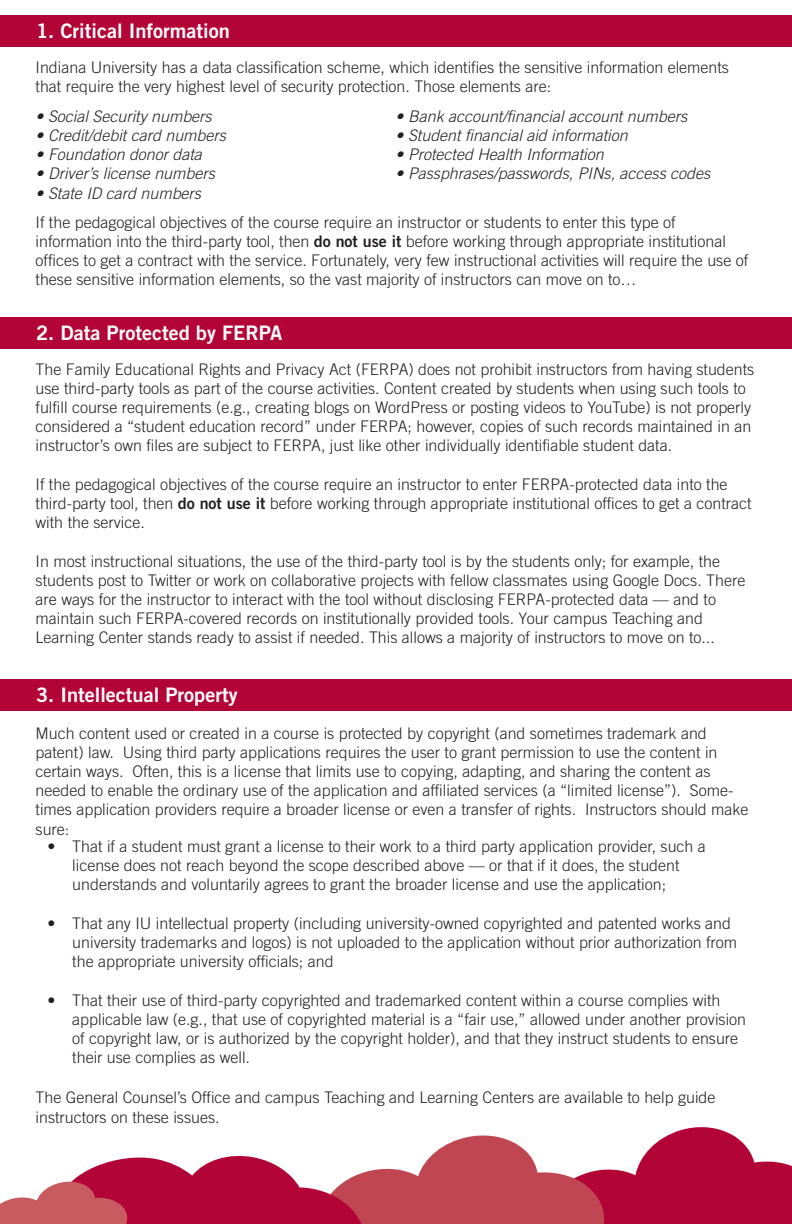
<style>
.page{position:relative;width:792px;height:1224px;background:#fff}
.page>*{position:absolute;margin:0;border:0;box-sizing:border-box;transform-origin:0 0}
.t1{font:20px "Trade Gothic Bold Two";color:#fff}
.t2{font:300 16px/19.2px "Trade Gothic";color:#231f20}
.t3{font:italic 300 16px "Trade Gothic";color:#231f20}
.s1{font-family:"Trade Gothic Bold Two";font-weight:400}
</style>
<div class="page">
<svg style="left:0;top:1127px;width:792px;height:97px"></svg>
<div style="left:0;top:15px;width:792px;height:32px;background:#b30437"></div>
<div style="left:0;top:317px;width:792px;height:32px;background:#b30437"></div>
<div style="left:0;top:679px;width:792px;height:32px;background:#b30437"></div>
<p class="t1" style="left:36px;top:18px;width:195px">1. Critical Information</p>
<p class="t2" style="left:36px;top:57px;width:695px">Indiana University has a data classification scheme, which identifies the sensitive information elements that require the very highest level of security protection. Those elements are:</p>
<p class="t3" style="left:36px;top:107px;width:178px">• Social Security numbers</p>
<p class="t3" style="left:396px;top:107px;width:293px">• Bank account/financial account numbers</p>
<p class="t3" style="left:36px;top:126px;width:192px">• Credit/debit card numbers</p>
<p class="t3" style="left:396px;top:126px;width:234px">• Student financial aid information</p>
<p class="t3" style="left:36px;top:145px;width:168px">• Foundation donor data</p>
<p class="t3" style="left:396px;top:145px;width:210px">• Protected Health Information</p>
<p class="t3" style="left:36px;top:164px;width:181px">• Driver’s license numbers</p>
<p class="t3" style="left:396px;top:164px;width:316px">• Passphrases/passwords, PINs, access codes</p>
<p class="t3" style="left:36px;top:183px;width:167px">• State ID card numbers</p>
<p class="t2" style="left:36px;top:212px;width:714px">If the pedagogical objectives of the course require an instructor or students to enter this type of information into the third-party tool, then <span class="s1">do not use it</span> before working through appropriate institutional offices to get a contract with the service. Fortunately, very few instructional activities will require the use of these sensitive information elements, so the vast majority of instructors can move on to…</p>
<p class="t1" style="left:36px;top:320px;width:248px">2. Data Protected by FERPA</p>
<p class="t2" style="left:36px;top:359px;width:720px">The Family Educational Rights and Privacy Act (FERPA) does not prohibit instructors from having students use third-party tools as part of the course activities. Content created by students when using such tools to fulfill course requirements (e.g., creating blogs on WordPress or posting videos to YouTube) is not properly considered a “student education record” under FERPA; however, copies of such records maintained in an instructor’s own files are subject to FERPA, just like other individually identifiable student data.</p>
<p class="t2" style="left:36px;top:474px;width:718px">If the pedagogical objectives of the course require an instructor to enter FERPA-protected data into the third-party tool, then <span class="s1">do not use it</span> before working through appropriate institutional offices to get a contract with the service.</p>
<p class="t2" style="left:36px;top:551px;width:711px">In most instructional situations, the use of the third-party tool is by the students only; for example, the students post to Twitter or work on collaborative projects with fellow classmates using Google Docs. There are ways for the instructor to interact with the tool without disclosing FERPA-protected data — and to maintain such FERPA-covered records on institutionally provided tools. Your campus Teaching and Learning Center stands ready to assist if needed. This allows a majority of instructors to move on to...</p>
<p class="t1" style="left:36px;top:682px;width:203px">3. Intellectual Property</p>
<p class="t2" style="left:36px;top:723px;width:714px">Much content used or created in a course is protected by copyright (and sometimes trademark and patent) law. Using third party applications requires the user to grant permission to use the content in certain ways. Often, this is a license that limits use to copying, adapting, and sharing the content as needed to enable the ordinary use of the application and affiliated services (a “limited license”). Some&shy;times application providers require a broader license or even a transfer of rights. Instructors should make sure:</p>
<p class="t2" style="left:48px;top:836px;width:9px">•</p>
<p class="t2" style="left:48px;top:913px;width:9px">•</p>
<p class="t2" style="left:48px;top:990px;width:9px">•</p>
<p class="t2" style="left:72px;top:836px;width:635px">That if a student must grant a license to their work to a third party application provider, such a license does not reach beyond the scope described above — or that if it does, the student understands and voluntarily agrees to grant the broader license and use the application;</p>
<p class="t2" style="left:72px;top:913px;width:666px">That any IU intellectual property (including university-owned copyrighted and patented works and university trademarks and logos) is not uploaded to the application without prior authorization from the appropriate university officials; and</p>
<p class="t2" style="left:72px;top:990px;width:675px">That their use of third-party copyrighted and trademarked content within a course complies with applicable law (e.g., that use of copyrighted material is a “fair use,” allowed under another provision of copyright law, or is authorized by the copyright holder), and that they instruct students to ensure their use complies as well.</p>
<p class="t2" style="left:36px;top:1088px;width:681px">The General Counsel’s Office and campus Teaching and Learning Centers are available to help guide instructors on these issues.</p>
</div>
